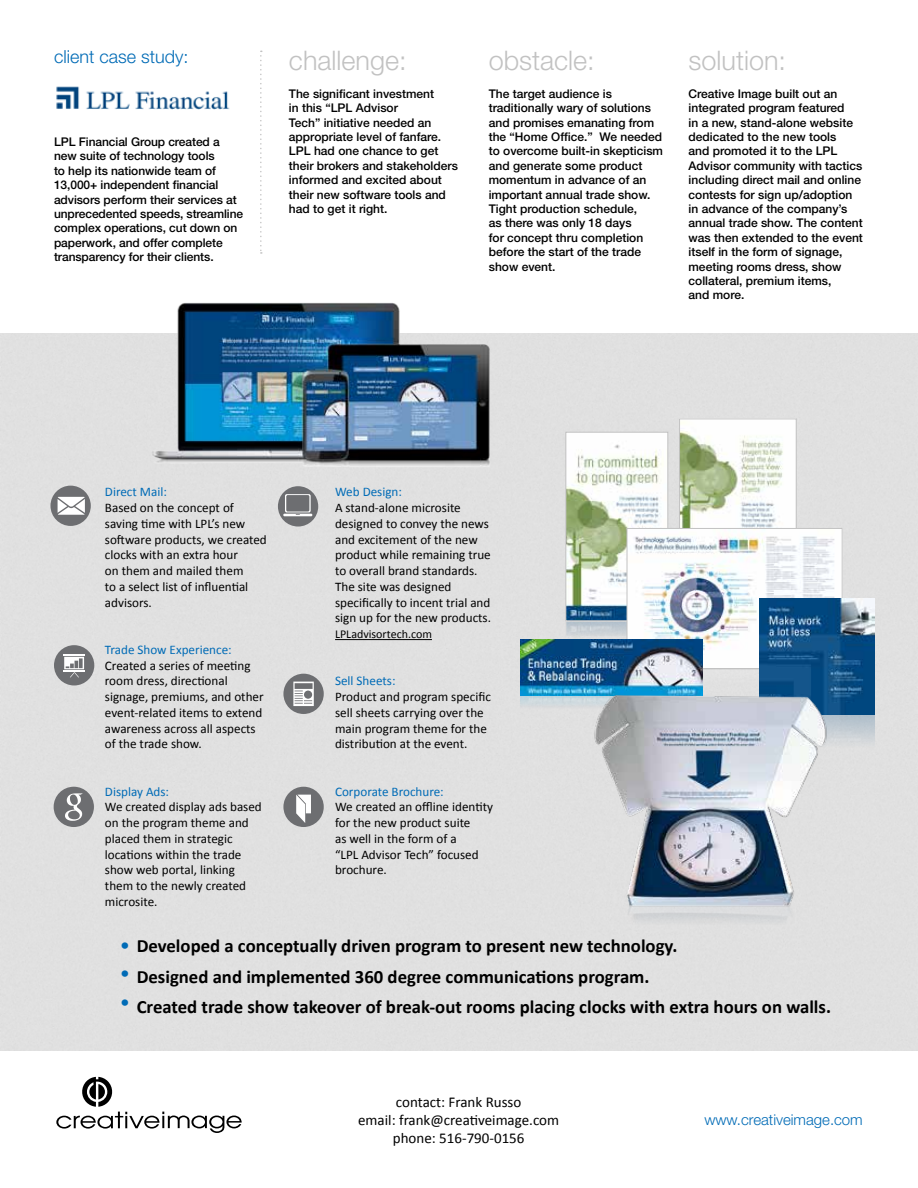
<style>
.page{position:relative;width:918px;height:1188px;background:#fff}
.page>*{position:absolute;margin:0;border:0;box-sizing:border-box;transform-origin:0 0}
.t1{font:300 27px "Helvetica Neue";color:#c2c2c2}
.t2{font:700 18.75px/30.9px "Calibri";color:#000}
.t3{font:300 18px/28.5px "Helvetica Neue";color:#006bb6}
.t4{font:15px/18px "Calibri";color:#000;text-align:center}
.t5{font:300 15px "Helvetica Neue";color:#006bb6}
.t6{font:13.2px/15.8px "Calibri";color:#000}
.t7{font:13.2px "Calibri";color:#006bb6}
.t8{font:500 12px/14.4px "Helvetica Neue";color:#000}
.t9{font:12px "Calibri";color:#000}
.s1{font-family:"Helvetica Neue";font-weight:300;font-size:18px;color:#006bb6}
</style>
<div class="page">
<div style="left:0;top:333px;width:918px;height:718px;background:#e0e0e0"></div>
<svg style="left:56px;top:1077px;width:186px;height:56px"></svg>
<img style="left:134px;top:302px;width:370px;height:179px">
<div style="left:283px;top:674px;width:41px;height:40px;background:#6d6e71;border-radius:50%"></div>
<div style="left:54px;top:787px;width:40px;height:40px;background:#6d6e71;border-radius:50%"></div>
<svg style="left:65px;top:793px;width:18px;height:28px"></svg>
<div style="left:50px;top:486px;width:41px;height:40px;background:#6d6e71;border-radius:50%"></div>
<svg style="left:58px;top:497px;width:27px;height:18px"></svg>
<div style="left:283px;top:787px;width:41px;height:40px;background:#6d6e71;border-radius:50%"></div>
<hr style="left:335px;top:639px;width:97px;height:1px;background:#000">
<div style="left:54px;top:645px;width:40px;height:40px;background:#6d6e71;border-radius:50%"></div>
<div style="left:278px;top:486px;width:40px;height:41px;background:#6d6e71;border-radius:50%"></div>
<img style="left:56px;top:86px;width:174px;height:24px">
<svg style="left:260px;top:51px;width:2px;height:203px"></svg>
<img style="left:681px;top:421px;width:113px;height:107px">
<div style="left:679px;top:419px;width:117px;height:149px;border:1px solid #c2c2c2"></div>
<svg style="left:283px;top:494px;width:29px;height:22px"></svg>
<img style="left:568px;top:434px;width:98px;height:374px">
<div style="left:566px;top:432px;width:102px;height:189px;border:1px solid #c2c2c2"></div>
<img style="left:629px;top:530px;width:212px;height:165px">
<div style="left:627px;top:528px;width:216px;height:141px;border:1px solid #c2c2c2"></div>
<img style="left:759px;top:599px;width:116px;height:231px">
<img style="left:521px;top:639px;width:181px;height:114px">
<img style="left:576px;top:695px;width:273px;height:204px">
<div style="left:576px;top:899px;width:273px;height:152px;background:#e0e0e0"></div>
<svg style="left:293px;top:682px;width:21px;height:24px"></svg>
<svg style="left:63px;top:655px;width:22px;height:22px"></svg>
<svg style="left:296px;top:795px;width:15px;height:28px"></svg>
<h3 class="t3" style="left:54px;top:41px;width:136px">client case study:</h3>
<p class="t8" style="left:54px;top:134px;width:191px">LPL Financial Group created a new suite of technology tools<br>to help its nationwide team of<br>13,000+ independent financial advisors perform their services at unprecedented speeds, streamline complex operations, cut down on paperwork, and offer complete transparency for their clients.</p>
<h1 class="t1" style="left:289px;top:44px;width:119px">challenge:</h1>
<p class="t8" style="left:289px;top:86px;width:170px">The significant investment<br>in this “LPL Advisor<br>Tech” initiative needed an appropriate level of fanfare.<br>LPL had one chance to get their brokers and stakeholders informed and excited about their new software tools and had to get it right.</p>
<h1 class="t1" style="left:489px;top:44px;width:108px">obstacle:</h1>
<p class="t8" style="left:489px;top:86px;width:176px">The target audience is traditionally wary of solutions and promises emanating from the “Home Office.” We needed to overcome built-in skepticism and generate some product momentum in advance of an important annual trade show.<br>Tight production schedule,<br>as there was only 18 days<br>for concept thru completion before the start of the trade show event.</p>
<h1 class="t1" style="left:689px;top:44px;width:99px">solution:</h1>
<p class="t8" style="left:689px;top:86px;width:176px">Creative Image built out an integrated program featured<br>in a new, stand-alone website dedicated to the new tools<br>and promoted it to the LPL<br>Advisor community with tactics including direct mail and online contests for sign up/adoption in advance of the company’s annual trade show. The content was then extended to the event itself in the form of signage, meeting rooms dress, show collateral, premium items,<br>and more.</p>
<p class="t7" style="left:105px;top:484px;width:63px">Direct Mail:</p>
<p class="t6" style="left:105px;top:499px;width:163px">Based on the concept of saving time with LPL’s new software products, we created clocks with an extra hour<br>on them and mailed them<br>to a select list of influential advisors.</p>
<p class="t7" style="left:105px;top:641px;width:128px">Trade Show Experience:</p>
<p class="t6" style="left:105px;top:657px;width:160px">Created a series of meeting room dress, directional signage, premiums, and other event-related items to extend awareness across all aspects of the trade show.</p>
<p class="t7" style="left:105px;top:783px;width:66px">Display Ads:</p>
<p class="t6" style="left:105px;top:799px;width:158px">We created display ads based on the program theme and placed them in strategic locations within the trade show web portal, linking them to the newly created microsite.</p>
<p class="t7" style="left:335px;top:484px;width:68px">Web Design:</p>
<p class="t6" style="left:335px;top:499px;width:157px">A stand-alone microsite designed to convey the news and excitement of the new product while remaining true to overall brand standards.<br>The site was designed specifically to incent trial and sign up for the new products.</p>
<p class="t9" style="left:335px;top:627px;width:98px">LPLadvisortech.com</p>
<p class="t7" style="left:335px;top:673px;width:62px">Sell Sheets:</p>
<p class="t6" style="left:335px;top:688px;width:157px">Product and program specific sell sheets carrying over the main program theme for the distribution at the event.</p>
<p class="t7" style="left:335px;top:783px;width:110px">Corporate Brochure:</p>
<p class="t6" style="left:335px;top:799px;width:159px">We created an offline identity for the new product suite<br>as well in the form of a<br>“LPL Advisor Tech” focused brochure.</p>
<h2 class="t2" style="left:137px;top:929px;width:696px;text-indent:-16px"><span class="s1">•</span> Developed a conceptually driven program to present new technology.<br>Designed and implemented 360 degree communications program.<br>Created trade show takeover of break-out rooms placing clocks with extra hours on walls.</h2>
<h3 class="t3" style="left:120px;top:959px;width:10px">• •</h3>
<p class="t4" style="left:358px;top:1093px;width:202px">contact: Frank Russo<br>email: frank@creativeimage.com phone: 516-790-0156</p>
<p class="t5" style="left:704px;top:1111px;width:160px">www.creativeimage.com</p>
</div>
